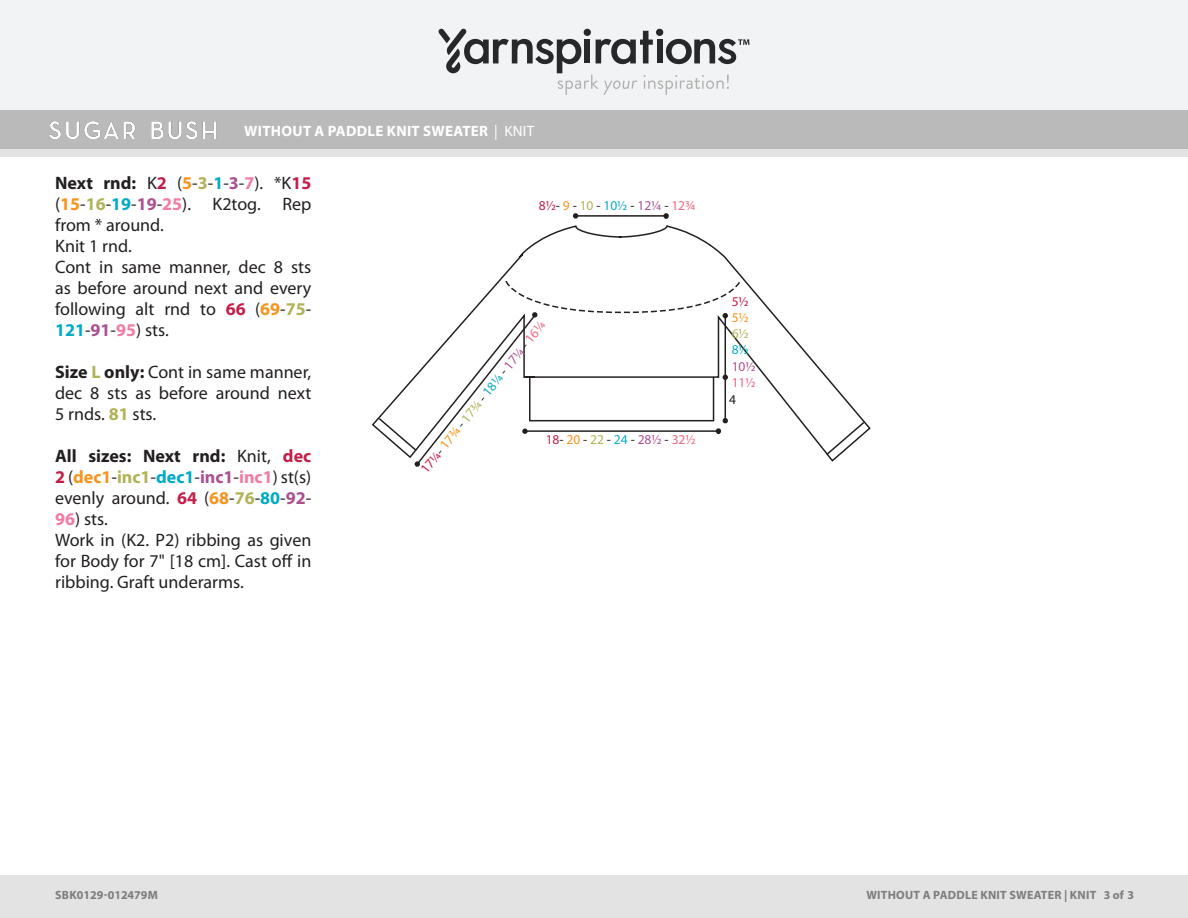
<style>
.page{position:relative;width:1188px;height:918px;background:#fff}
.page>*{position:absolute;margin:0;border:0;box-sizing:border-box;transform-origin:0 0}
.t1{font:18px/21px "Myriad Pro";color:#231f20;text-align:justify}
.Pattern_Title{font:700 15px "Myriad Pro";letter-spacing:.02em;color:#fff}
.t2{font:13.5px "Myriad Pro";color:#231f20}
.t3{font:13.5px/16.2px "Myriad Pro";color:#aa4f90}
.t4{font:700 12px "Myriad Pro";letter-spacing:.02em;color:#7d7d7d}
.t5{font:700 12px "Myriad Pro";color:#7d7d7d}
.s1{font-weight:400}
.s2{font-weight:700}
.s3{font-weight:700;color:#c31f49}
.s4{font-weight:700;color:#f7941e}
.s5{font-weight:700;color:#b2b258}
.s6{font-weight:700;color:#00abc5}
.s7{font-weight:700;color:#ab5190}
.s8{font-weight:700;color:#f27ca2}
.s9{color:#c31e49}
.s10{color:#f7931d}
.s11{color:#b2b258}
.s12{color:#0aabc4}
.s13{color:#aa4f90}
.s14{color:#f16681}
</style>
<div class="page">
<div style="left:0;top:875px;width:1188px;height:43px;background:#e4e3e3"></div>
<div style="left:0;top:149px;width:1188px;height:9px;background:#e4e3e3"></div>
<div style="left:0;top:0;width:1188px;height:111px;background:#f2f3f4"></div>
<div style="left:0;top:111px;width:1188px;height:38px;background:#bbbaba"></div>
<svg style="left:438px;top:29px;width:311px;height:66px"></svg>
<img style="left:50px;top:121px;width:166px;height:17px">
<svg style="left:573px;top:213px;width:96px;height:25px"></svg>
<svg style="left:377px;top:280px;width:489px;height:187px"></svg>
<p class="Pattern_Title" style="left:244px;top:121px;width:292px">WITHOUT A PADDLE KNIT SWEATER <span class="s1">| KNIT</span></p>
<p class="t1" style="left:55px;top:172px;width:258px"><span class="s2">Next rnd:</span> K<span class="s3">2</span> (<span class="s4">5</span>-<span class="s5">3</span>-<span class="s6">1</span>-<span class="s7">3</span>-<span class="s8">7</span>). *K<span class="s3">15 </span>(<span class="s4">15</span>-<span class="s5">16</span>-<span class="s6">19</span>-<span class="s7">19</span>-<span class="s8">25</span>). K2tog. Rep from * around.</p>
<p class="t1" style="left:55px;top:235px;width:78px">Knit 1 rnd.</p>
<p class="t1" style="left:55px;top:256px;width:258px">Cont in same manner, dec 8 sts as before around next and every following alt rnd to <span class="s3">66</span> (<span class="s4">69</span>-<span class="s5">75</span>- <span class="s6">121</span>-<span class="s7">91</span>-<span class="s8">95</span>) sts.</p>
<p class="t1" style="left:55px;top:361px;width:258px"><span class="s2">Size</span> <span class="s5">L</span> <span class="s2">only:</span> Cont in same manner, dec 8 sts as before around next 5 rnds. <span class="s5">81</span> sts.</p>
<p class="t1" style="left:55px;top:445px;width:258px"><span class="s2">All sizes: Next rnd:</span> Knit, <span class="s3">dec 2</span> (<span class="s4">dec1</span>-<span class="s5">inc1</span>-<span class="s6">dec1</span>-<span class="s7">inc1</span>-<span class="s8">inc1</span>) st(s) evenly around. <span class="s3">64</span> (<span class="s4">68</span>-<span class="s5">76</span>-<span class="s6">80</span>-<span class="s7">92</span>-</p>
<p class="t1" style="left:55px;top:508px;width:54px"><span class="s8">96</span>) sts.</p>
<p class="t1" style="left:55px;top:529px;width:258px">Work in (K2. P2) ribbing as given for Body for 7" [18 cm]. Cast off in ribbing. Graft underarms.</p>
<p class="t2" style="left:539px;top:197px;width:158px"><span class="s9">8½</span>- <span class="s10">9</span> - <span class="s11">10</span> - <span class="s12">10½</span> - <span class="s13">12¼</span> - <span class="s14">12¾</span></p>
<p class="t2" style="left:416px;top:466px;width:193px;rotate:-51deg"><span class="s9">17¼</span>- <span class="s10">17¾</span> - <span class="s11">17¾</span> - <span class="s12">18¼</span> - <span class="s13">17¼</span> - <span class="s14">16¼</span></p>
<p class="t2" style="left:546px;top:431px;width:152px"><span class="s9">18</span>- <span class="s10">20</span> - <span class="s11">22</span> - <span class="s12">24</span> - <span class="s13">28½</span> - <span class="s14">32½</span></p>
<p class="t3" style="left:732px;top:293px;width:26px"><span class="s9">5½<br></span><span class="s10">5½<br></span><span class="s11">6½<br></span><span class="s12">8½<br></span>10½<br><span class="s14">11½</span></p>
<p class="t2" style="left:729px;top:391px;width:8px">4</p>
<p class="t5" style="left:55px;top:887px;width:104px">SBK0129-012479M</p>
<p class="t4" style="left:866px;top:887px;width:269px">WITHOUT A PADDLE KNIT SWEATER | KNIT 3 of 3</p>
<p class="t4" style="left:60px;top:887px;width:26px">KU #</p>
<p class="t4" style="left:1030px;top:887px;width:82px">X | CROCHE 1</p>
<p class="t4" style="left:1127px;top:887px;width:9px">X</p>
</div>
